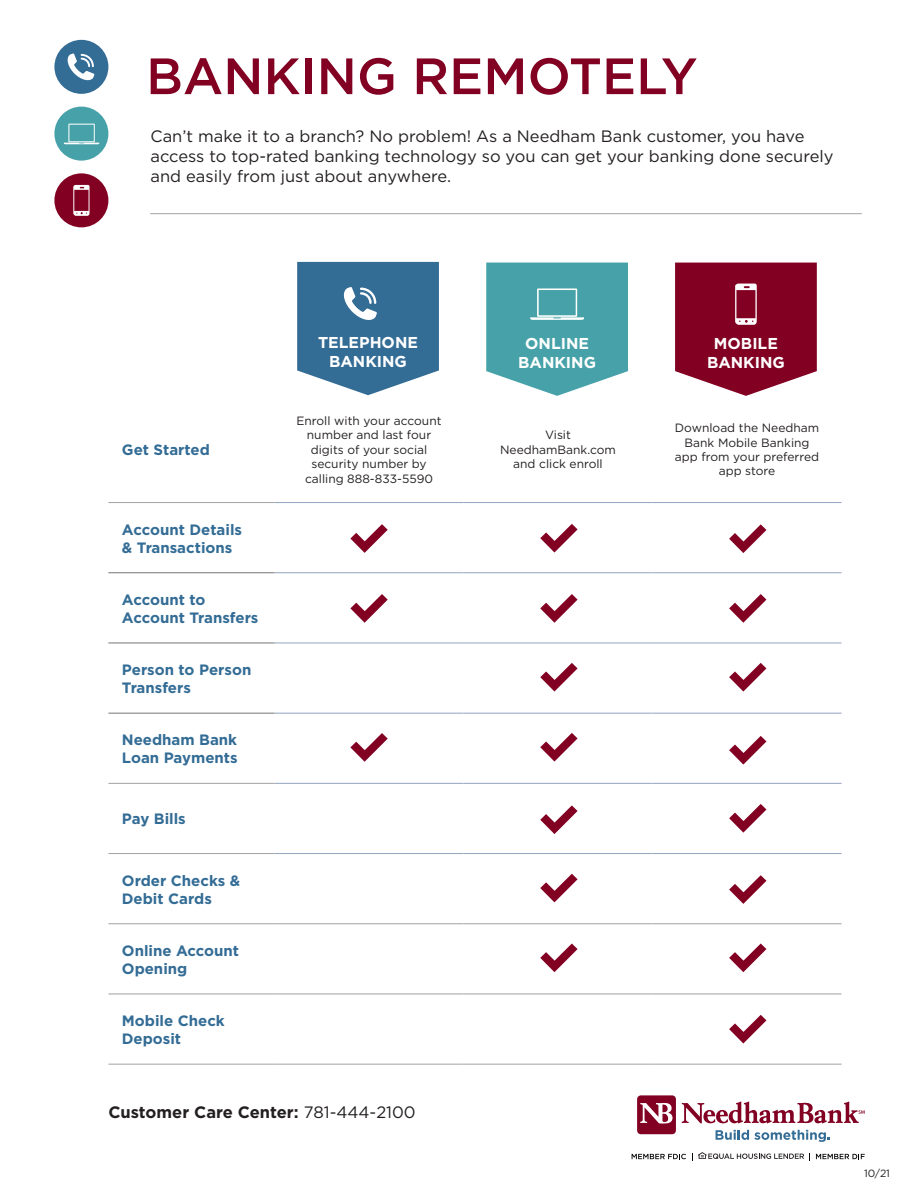
<style>
.page{position:relative;width:918px;height:1188px;background:#fff}
.page>*{position:absolute;margin:0;border:0;box-sizing:border-box;transform-origin:0 0}
.t1{font:500 51px "Gotham";color:#820123}
.t2{font:16.5px/19.8px "Gotham";color:#231f20}
.t3{font:700 16.5px "Gotham";color:#231f20}
.t4{font:700 15.75px/18.9px "Gotham";color:#fff;text-align:center}
.t5{font:700 15px/18px "Gotham";color:#336c95}
.t6{font:12px/14.4px "Gotham";color:#231f20;text-align:center}
.t7{font:10.5px "Gotham";color:#231f20}
.s1{font-weight:400}
</style>
<div class="page">
<hr style="left:275px;top:502px;width:189px;height:1px;background:#93a4be">
<hr style="left:464px;top:502px;width:189px;height:1px;background:#93a4be">
<hr style="left:653px;top:502px;width:189px;height:1px;background:#93a4be">
<hr style="left:275px;top:573px;width:189px;height:1px;background:#93a4be">
<hr style="left:464px;top:573px;width:189px;height:1px;background:#93a4be">
<hr style="left:653px;top:573px;width:189px;height:1px;background:#93a4be">
<hr style="left:275px;top:643px;width:189px;height:1px;background:#93a4be">
<hr style="left:464px;top:643px;width:189px;height:1px;background:#93a4be">
<hr style="left:653px;top:643px;width:189px;height:1px;background:#93a4be">
<hr style="left:275px;top:713px;width:189px;height:1px;background:#93a4be">
<hr style="left:464px;top:713px;width:189px;height:1px;background:#93a4be">
<hr style="left:653px;top:713px;width:189px;height:1px;background:#93a4be">
<hr style="left:275px;top:783px;width:189px;height:1px;background:#93a4be">
<hr style="left:464px;top:783px;width:189px;height:1px;background:#93a4be">
<hr style="left:653px;top:783px;width:189px;height:1px;background:#93a4be">
<hr style="left:275px;top:853px;width:189px;height:1px;background:#93a4be">
<hr style="left:464px;top:853px;width:189px;height:1px;background:#93a4be">
<hr style="left:653px;top:853px;width:189px;height:1px;background:#93a4be">
<hr style="left:275px;top:924px;width:189px;height:1px;background:#9fa2a3">
<hr style="left:464px;top:924px;width:189px;height:1px;background:#9fa2a3">
<hr style="left:653px;top:924px;width:189px;height:1px;background:#9fa2a3">
<hr style="left:108px;top:853px;width:167px;height:1px;background:#9fa2a3">
<hr style="left:108px;top:783px;width:167px;height:1px;background:#9fa2a3">
<hr style="left:108px;top:573px;width:167px;height:1px;background:#757679">
<hr style="left:108px;top:643px;width:167px;height:1px;background:#757679">
<hr style="left:108px;top:713px;width:167px;height:1px;background:#757679">
<hr style="left:108px;top:924px;width:167px;height:1px;background:#9fa2a3">
<hr style="left:108px;top:994px;width:167px;height:1px;background:#9fa2a3">
<hr style="left:275px;top:994px;width:189px;height:1px;background:#9fa2a3">
<hr style="left:464px;top:994px;width:189px;height:1px;background:#9fa2a3">
<hr style="left:653px;top:994px;width:189px;height:1px;background:#9fa2a3">
<hr style="left:108px;top:502px;width:167px;height:1px;background:#9fa2a3">
<hr style="left:108px;top:1064px;width:167px;height:1px;background:#9fa2a3">
<hr style="left:275px;top:1064px;width:189px;height:1px;background:#9fa2a3">
<hr style="left:464px;top:1064px;width:189px;height:1px;background:#9fa2a3">
<hr style="left:653px;top:1064px;width:189px;height:1px;background:#9fa2a3">
<svg style="left:297px;top:262px;width:142px;height:133px;background:#4b7da1"></svg>
<svg style="left:486px;top:263px;width:142px;height:133px;background:#5bacb1"></svg>
<svg style="left:675px;top:263px;width:142px;height:133px;background:#901d3b"></svg>
<svg style="left:350px;top:733px;width:38px;height:29px"></svg>
<svg style="left:350px;top:524px;width:38px;height:29px"></svg>
<svg style="left:350px;top:594px;width:38px;height:29px"></svg>
<svg style="left:540px;top:733px;width:38px;height:29px"></svg>
<svg style="left:540px;top:524px;width:38px;height:29px"></svg>
<svg style="left:540px;top:805px;width:38px;height:29px"></svg>
<svg style="left:540px;top:594px;width:38px;height:29px"></svg>
<svg style="left:540px;top:874px;width:38px;height:28px"></svg>
<svg style="left:540px;top:944px;width:38px;height:28px"></svg>
<svg style="left:540px;top:663px;width:38px;height:29px"></svg>
<svg style="left:729px;top:524px;width:37px;height:29px"></svg>
<svg style="left:729px;top:594px;width:37px;height:29px"></svg>
<svg style="left:729px;top:804px;width:37px;height:29px"></svg>
<svg style="left:729px;top:663px;width:37px;height:29px"></svg>
<svg style="left:729px;top:875px;width:37px;height:29px"></svg>
<svg style="left:729px;top:736px;width:37px;height:29px"></svg>
<svg style="left:729px;top:944px;width:37px;height:28px"></svg>
<svg style="left:729px;top:1015px;width:37px;height:29px"></svg>
<svg style="left:637px;top:1095px;width:39px;height:39px"></svg>
<svg style="left:682px;top:1101px;width:183px;height:41px"></svg>
<div style="left:54px;top:40px;width:54px;height:54px;background:#336c95;border-radius:50%"></div>
<svg style="left:67px;top:53px;width:28px;height:28px"></svg>
<div style="left:54px;top:107px;width:54px;height:54px;background:#46a2a8;border-radius:50%"></div>
<svg style="left:64px;top:124px;width:35px;height:20px"></svg>
<div style="left:54px;top:173px;width:54px;height:54px;background:#820123;border-radius:50%"></div>
<svg style="left:73px;top:185px;width:17px;height:31px"></svg>
<svg style="left:632px;top:1154px;width:54px;height:5px"></svg>
<svg style="left:692px;top:1152px;width:118px;height:8px"></svg>
<svg style="left:816px;top:1154px;width:49px;height:5px"></svg>
<hr style="left:150px;top:213px;width:712px;height:1px;background:#9fa2a3">
<h1 class="t1" style="left:146px;top:43px;width:553px">BANKING REMOTELY</h1>
<h2 class="t2" style="left:151px;top:126px;width:684px">Can’t make it to a branch? No problem! As a Needham Bank customer, you have access to top-rated banking technology so you can get your banking done securely and easily from just about anywhere.</h2>
<p class="t5" style="left:122px;top:441px;width:89px">Get Started</p>
<p class="t5" style="left:122px;top:520px;width:122px">Account Details &amp; Transactions</p>
<p class="t5" style="left:122px;top:590px;width:138px">Account to<br>Account Transfers</p>
<p class="t5" style="left:122px;top:661px;width:131px">Person to Person<br>Transfers</p>
<p class="t5" style="left:122px;top:731px;width:117px">Needham Bank<br>Loan Payments</p>
<p class="t5" style="left:122px;top:810px;width:65px">Pay Bills</p>
<p class="t5" style="left:122px;top:871px;width:120px">Order Checks &amp;<br>Debit Cards</p>
<p class="t5" style="left:122px;top:941px;width:119px">Online Account<br>Opening</p>
<p class="t5" style="left:122px;top:1012px;width:104px">Mobile Check<br>Deposit</p>
<h3 class="t4" style="left:318px;top:333px;width:101px">TELEPHONE<br>BANKING</h3>
<h3 class="t4" style="left:518px;top:334px;width:79px">ONLINE<br>BANKING</h3>
<h3 class="t4" style="left:707px;top:334px;width:79px">MOBILE<br>BANKING</h3>
<p class="t6" style="left:297px;top:413px;width:147px">Enroll with your account number and last four digits of your social security number by calling 888-833-5590</p>
<p class="t6" style="left:500px;top:428px;width:117px">Visit<br>NeedhamBank.com and click enroll</p>
<p class="t6" style="left:675px;top:421px;width:146px">Download the Needham<br>Bank Mobile Banking app from your preferred app store</p>
<h2 class="t3" style="left:108px;top:1102px;width:309px">Customer Care Center: <span class="s1">781-444-2100</span></h2>
<p class="t7" style="left:864px;top:1167px;width:28px">10/21</p>
</div>
